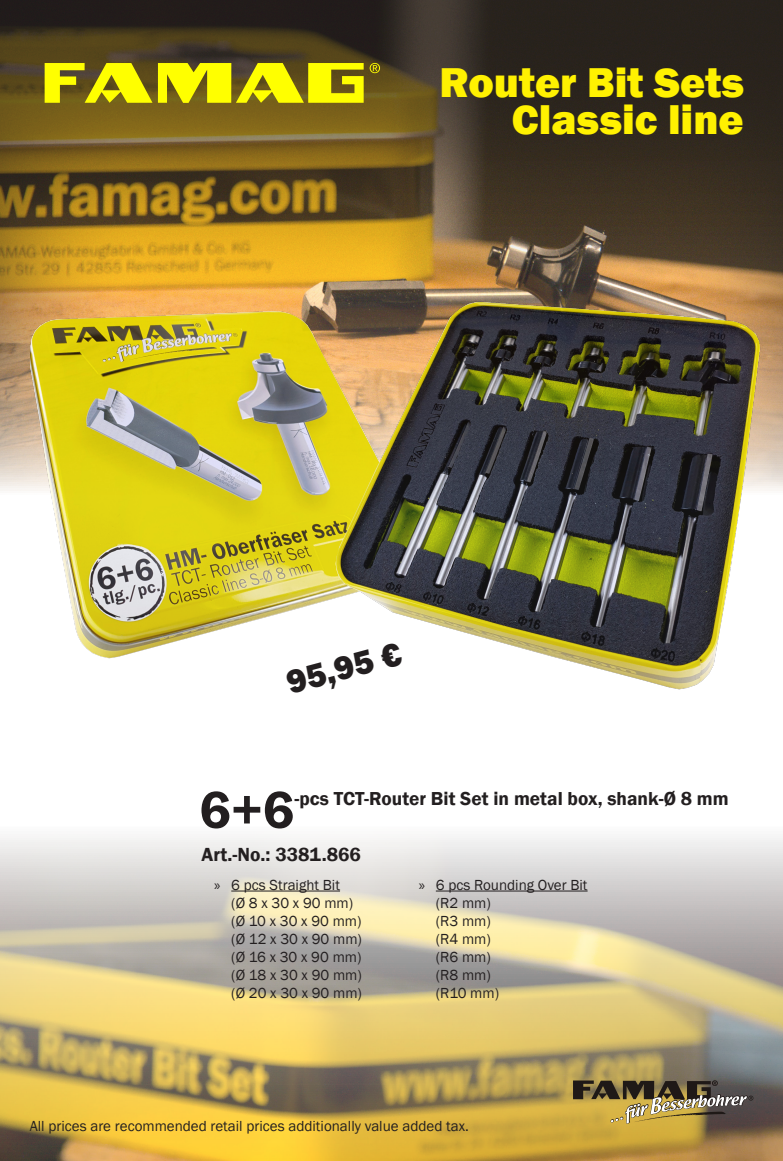
<style>
.page{position:relative;width:783px;height:1161px;background:#fff}
.page>*{position:absolute;margin:0;border:0;box-sizing:border-box;transform-origin:0 0}
.t1{font:600 54px "Franklin Gothic";color:#231f20}
.t2{font:800 42.9px "Franklin Gothic";color:#fff101}
.t3{font:800 34.05px "Franklin Gothic";color:#231f20}
.t4{font:600 19.5px "Franklin Gothic";color:#231f20}
.t5{font:600 19.35px "Franklin Gothic";color:#231f20}
.t6{font:15px "Franklin Gothic";color:#231f20}
.s1{font-family:"Myriad Pro"}
</style>
<div class="page">
<div style="left:0;top:0;width:782px;height:496px;background:#231f20;opacity:.79"></div>
<img style="left:0;top:838px;width:782px;height:323px">
<svg style="left:45px;top:63px;width:107px;height:40px;background:#bab30d"></svg>
<svg style="left:158px;top:63px;width:205px;height:40px;background:#ccc609"></svg>
<svg style="left:369px;top:63px;width:11px;height:10px"></svg>
<img style="left:31px;top:276px;width:730px;height:414px">
<hr style="left:231px;top:891px;width:109px;height:1px;background:#231f20">
<hr style="left:435px;top:891px;width:152px;height:1px;background:#231f20">
<svg style="left:573px;top:1080px;width:180px;height:44px;background:#85744b"></svg>
<p class="t2" style="left:439px;top:55px;width:306px">Router Bit Sets</p>
<p class="t2" style="left:512px;top:92px;width:233px">Classic line</p>
<p class="t3" style="left:281px;top:662px;width:119px;rotate:-15deg">95,95 €</p>
<p class="t1" style="left:199px;top:776px;width:97px">6+6</p>
<p class="t5" style="left:294px;top:786px;width:435px">-pcs TCT-Router Bit Set in metal box, shank-Ø 8 mm</p>
<p class="t4" style="left:201px;top:843px;width:161px">Art.-No.: 3381.866</p>
<p class="t6" style="left:214px;top:875px;width:127px"><span class="s1">»</span> 6 pcs Straight Bit</p>
<p class="t6" style="left:231px;top:893px;width:123px">(Ø 8 x 30 x 90 mm)</p>
<p class="t6" style="left:231px;top:911px;width:132px">(Ø 10 x 30 x 90 mm)</p>
<p class="t6" style="left:231px;top:929px;width:132px">(Ø 12 x 30 x 90 mm)</p>
<p class="t6" style="left:231px;top:947px;width:132px">(Ø 16 x 30 x 90 mm)</p>
<p class="t6" style="left:231px;top:965px;width:132px">(Ø 18 x 30 x 90 mm)</p>
<p class="t6" style="left:231px;top:983px;width:132px">(Ø 20 x 30 x 90 mm)</p>
<p class="t6" style="left:418px;top:875px;width:170px"><span class="s1">»</span> 6 pcs Rounding Over Bit</p>
<p class="t6" style="left:435px;top:893px;width:56px">(R2 mm)</p>
<p class="t6" style="left:435px;top:911px;width:56px">(R3 mm)</p>
<p class="t6" style="left:435px;top:929px;width:56px">(R4 mm)</p>
<p class="t6" style="left:435px;top:947px;width:56px">(R6 mm)</p>
<p class="t6" style="left:435px;top:965px;width:56px">(R8 mm)</p>
<p class="t6" style="left:435px;top:983px;width:65px">(R10 mm)</p>
<p class="t6" style="left:30px;top:1117px;width:440px">All prices are recommended retail prices additionally value added tax.</p>
</div>
